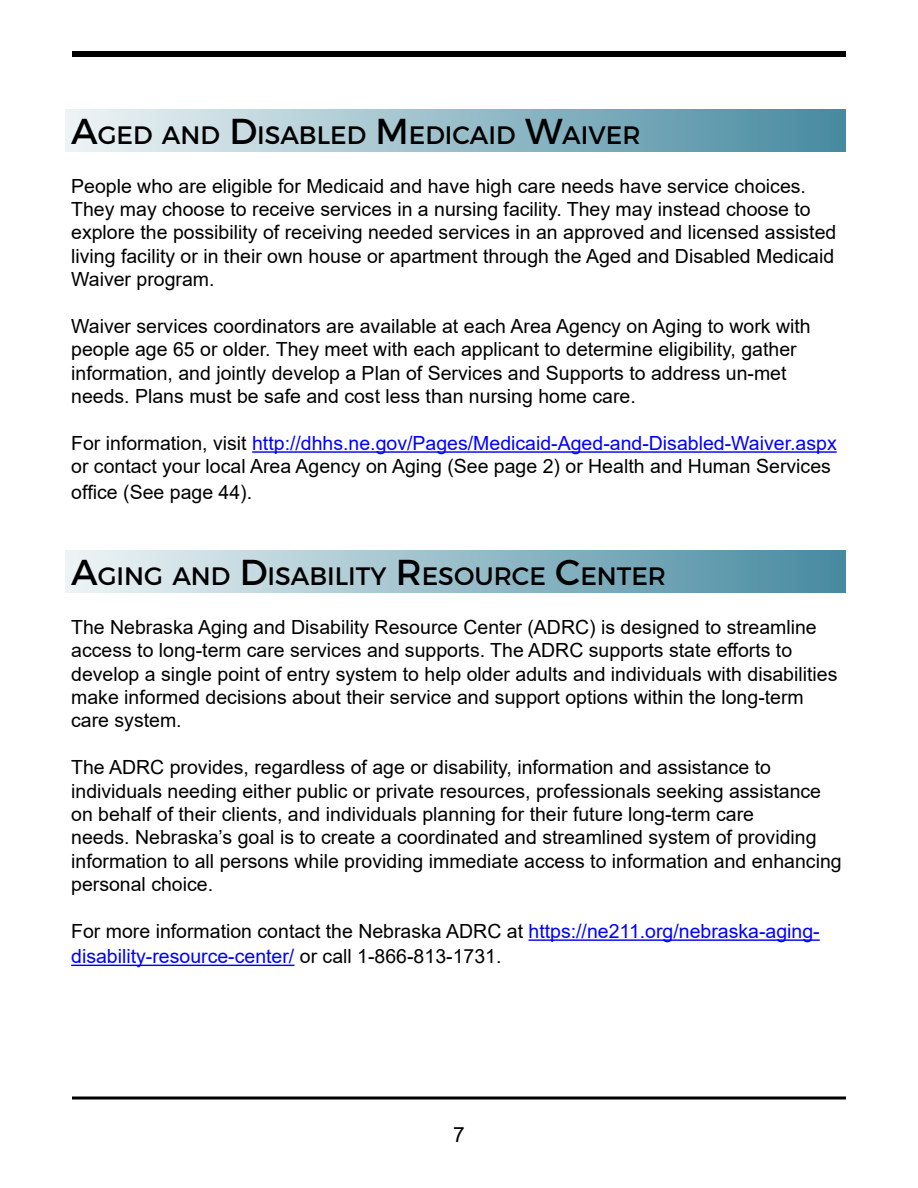
<style>
.page{position:relative;width:918px;height:1188px;background:#fff}
.page>*{position:absolute;margin:0;border:0;box-sizing:border-box;transform-origin:0 0}
.t1{font:25.2px "Montserrat";color:#000}
.t2{font:21px "Arial";color:#000}
.t3{font:19.5px/23.4px "Arial";color:#000}
.s1{font-size:36px}
.s2{color:#00f}
</style>
<div class="page">
<div style="left:72px;top:51px;width:774px;height:6px;background:#000"></div>
<svg style="left:72px;top:1096px;width:774px;height:4px;background:#3f3f3f"></svg>
<div style="left:66px;top:109px;width:780px;height:42px;background:linear-gradient(to right,#eef4f6,#478aa0)"></div>
<div style="left:66px;top:550px;width:780px;height:42px;background:linear-gradient(to right,#eef4f6,#478aa0)"></div>
<hr style="left:252px;top:451px;width:585px;height:2px;background:#00f">
<hr style="left:529px;top:939px;width:291px;height:2px;background:#00f">
<hr style="left:71px;top:965px;width:223px;height:1px;background:#00f">
<p class="t1" style="left:71px;top:120px;width:567px"><span class="s1">A</span>GED AND <span class="s1">D</span>ISABLED <span class="s1">M</span> EDICAID <span class="s1">W</span>AIVER</p>
<p class="t3" style="left:71px;top:174px;width:767px">People who are eligible for Medicaid and have high care needs have service choices.<br>They may choose to receive services in a nursing facility. They may instead choose to explore the possibility of receiving needed services in an approved and licensed assisted living facility or in their own house or apartment through the Aged and Disabled Medicaid Waiver program.</p>
<p class="t3" style="left:71px;top:314px;width:741px">Waiver services coordinators are available at each Area Agency on Aging to work with people age 65 or older. They meet with each applicant to determine eligibility, gather information, and jointly develop a Plan of Services and Supports to address un-met needs. Plans must be safe and cost less than nursing home care.</p>
<p class="t3" style="left:71px;top:431px;width:767px">For information, visit <span class="s2">http://dhhs.ne.gov/Pages/Medicaid-Aged-and-Disabled-Waiver.aspx </span>or contact your local Area Agency on Aging (See page 2) or Health and Human Services</p>
<p class="t3" style="left:71px;top:480px;width:183px">office (See page 44).</p>
<p class="t1" style="left:71px;top:561px;width:593px"><span class="s1">A</span>GING AND <span class="s1">D</span>ISABILITY <span class="s1">R</span>ESOURCE <span class="s1">C</span>ENTER</p>
<p class="t3" style="left:71px;top:615px;width:768px">The Nebraska Aging and Disability Resource Center (ADRC) is designed to streamline access to long-term care services and supports. The ADRC supports state efforts to develop a single point of entry system to help older adults and individuals with disabilities make informed decisions about their service and support options within the long-term care system.</p>
<p class="t3" style="left:71px;top:756px;width:772px">The ADRC provides, regardless of age or disability, information and assistance to individuals needing either public or private resources, professionals seeking assistance on behalf of their clients, and individuals planning for their future long-term care<br>needs. Nebraska’s goal is to create a coordinated and streamlined system of providing information to all persons while providing immediate access to information and enhancing personal choice.</p>
<p class="t3" style="left:71px;top:918px;width:750px;line-height:25.2px">For more information contact the Nebraska ADRC at <span class="s2">https://ne211.org/nebraska-aging&shy;disability-resource-center/</span> or call 1-866-813-1731.</p>
<p class="t2" style="left:453px;top:1120px;width:13px">7</p>
</div>
